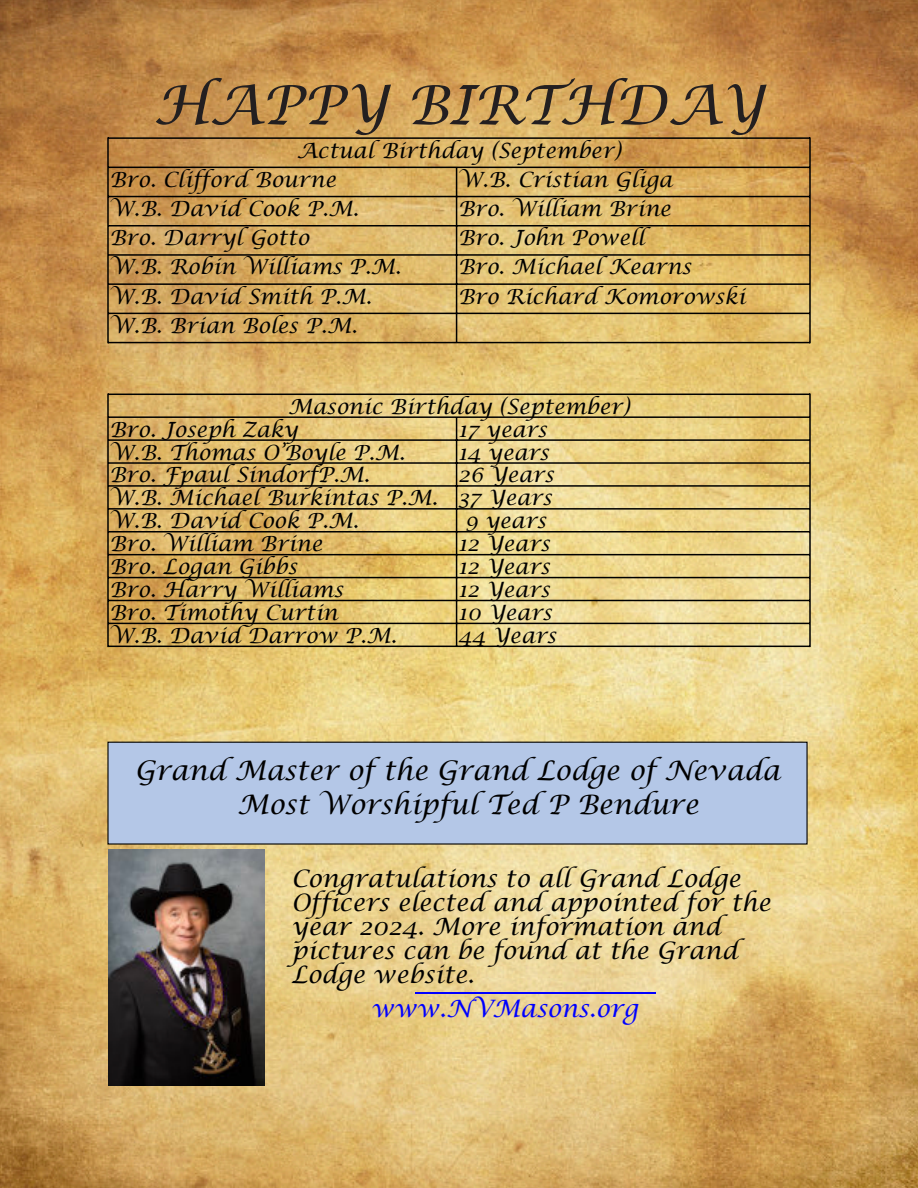
<style>
.page{position:relative;width:918px;height:1188px;background:#fff}
.page>*{position:absolute;margin:0;border:0;box-sizing:border-box;transform-origin:0 0}
.t1{font:italic 54px "Lucida Calligraphy";color:#231f20}
.t2{font:italic 27px "Lucida Calligraphy";color:#000}
.t3{font:italic 24px "Lucida Calligraphy";color:#000}
.t4{font:italic 24px "Lucida Calligraphy";color:#00f}
.t5{font:italic 21px "Lucida Calligraphy";color:#000}
</style>
<div class="page">
<img style="left:0;top:0;width:918px;height:1188px">
<div style="left:107px;top:742px;width:701px;height:103px;background:#b4c7e7;border:1px solid #000"></div>
<hr style="left:415px;top:993px;width:240px;height:1px;background:#00f">
<hr style="left:107px;top:137px;width:2px;height:206px;background:#000">
<hr style="left:809px;top:137px;width:2px;height:206px;background:#000">
<hr style="left:456px;top:167px;width:1px;height:176px;background:#000">
<hr style="left:108px;top:137px;width:702px;height:2px;background:#000">
<hr style="left:108px;top:167px;width:702px;height:1px;background:#000">
<hr style="left:108px;top:196px;width:702px;height:1px;background:#000">
<hr style="left:108px;top:225px;width:702px;height:1px;background:#000">
<hr style="left:108px;top:254px;width:702px;height:2px;background:#000">
<hr style="left:108px;top:283px;width:702px;height:2px;background:#000">
<hr style="left:108px;top:313px;width:702px;height:1px;background:#000">
<hr style="left:108px;top:342px;width:702px;height:1px;background:#000">
<hr style="left:107px;top:394px;width:2px;height:253px;background:#000">
<hr style="left:809px;top:394px;width:2px;height:253px;background:#000">
<hr style="left:456px;top:417px;width:1px;height:229px;background:#000">
<hr style="left:108px;top:394px;width:702px;height:1px;background:#000">
<hr style="left:108px;top:416px;width:702px;height:2px;background:#000">
<hr style="left:108px;top:439px;width:702px;height:2px;background:#000">
<hr style="left:108px;top:462px;width:702px;height:2px;background:#000">
<hr style="left:108px;top:485px;width:702px;height:2px;background:#000">
<hr style="left:108px;top:508px;width:702px;height:2px;background:#000">
<hr style="left:108px;top:531px;width:702px;height:2px;background:#000">
<hr style="left:108px;top:554px;width:702px;height:1px;background:#000">
<hr style="left:108px;top:577px;width:702px;height:1px;background:#000">
<hr style="left:108px;top:600px;width:702px;height:1px;background:#000">
<hr style="left:108px;top:623px;width:702px;height:1px;background:#000">
<hr style="left:108px;top:646px;width:702px;height:1px;background:#000">
<img style="left:108px;top:849px;width:156px;height:236px">
<p class="t1" style="left:154px;top:78px;width:612px">HAPPY BIRTHDAY</p>
<p class="t5" style="left:297px;top:140px;width:326px">Actual Birthday (September)</p>
<p class="t5" style="left:110px;top:169px;width:228px">Bro. Clifford Bourne</p>
<p class="t5" style="left:458px;top:169px;width:216px">W.B. Cristian Gliga</p>
<p class="t5" style="left:110px;top:198px;width:251px">W.B. David Cook P.M.</p>
<p class="t5" style="left:458px;top:198px;width:214px">Bro. William Brine</p>
<p class="t5" style="left:110px;top:227px;width:201px">Bro. Darryl Gotto</p>
<p class="t5" style="left:458px;top:227px;width:188px">Bro. John Powell</p>
<p class="t5" style="left:110px;top:256px;width:293px">W.B. Robin Williams P.M.</p>
<p class="t5" style="left:458px;top:256px;width:235px">Bro. Michael Kearns</p>
<p class="t5" style="left:110px;top:286px;width:264px">W.B. David Smith P.M.</p>
<p class="t5" style="left:458px;top:286px;width:289px">Bro Richard Komorowski</p>
<p class="t5" style="left:110px;top:315px;width:249px">W.B. Brian Boles P.M.</p>
<p class="t5" style="left:288px;top:396px;width:343px">Masonic Birthday (September)</p>
<p class="t5" style="left:110px;top:419px;width:190px">Bro. Joseph Zaky</p>
<p class="t5" style="left:458px;top:419px;width:91px">17 years</p>
<p class="t5" style="left:110px;top:442px;width:297px">W.B. Thomas O’Boyle P.M.</p>
<p class="t5" style="left:458px;top:442px;width:93px">14 years</p>
<p class="t5" style="left:110px;top:465px;width:262px">Bro. Fpaul SindorfP.M.</p>
<p class="t5" style="left:458px;top:465px;width:97px">26 Years</p>
<p class="t5" style="left:110px;top:487px;width:330px">W.B. Michael Burkintas P.M.</p>
<p class="t5" style="left:458px;top:487px;width:95px">37 Years</p>
<p class="t5" style="left:110px;top:510px;width:251px">W.B. David Cook P.M.</p>
<p class="t5" style="left:465px;top:510px;width:83px">9 years</p>
<p class="t5" style="left:110px;top:533px;width:214px">Bro. William Brine</p>
<p class="t5" style="left:458px;top:533px;width:93px">12 Years</p>
<p class="t5" style="left:110px;top:556px;width:189px">Bro. Logan Gibbs</p>
<p class="t5" style="left:458px;top:556px;width:93px">12 Years</p>
<p class="t5" style="left:110px;top:579px;width:235px">Bro. Harry Williams</p>
<p class="t5" style="left:458px;top:579px;width:93px">12 Years</p>
<p class="t5" style="left:110px;top:602px;width:230px">Bro. Timothy Curtin</p>
<p class="t5" style="left:458px;top:602px;width:95px">10 Years</p>
<p class="t5" style="left:110px;top:625px;width:289px">W.B. David Darrow P.M.</p>
<p class="t5" style="left:458px;top:625px;width:100px">44 Years</p>
<p class="t2" style="left:135px;top:757px;width:647px">Grand Master of the Grand Lodge of Nevada</p>
<p class="t2" style="left:238px;top:791px;width:463px">Most Worshipful Ted P Bendure</p>
<p class="t3" style="left:292px;top:866px;width:451px">Congratulations to all Grand Lodge</p>
<p class="t3" style="left:292px;top:890px;width:481px">Officers elected and appointed for the</p>
<p class="t3" style="left:292px;top:914px;width:431px">year 2024. More information and</p>
<p class="t3" style="left:292px;top:938px;width:448px">pictures can be found at the Grand</p>
<p class="t3" style="left:292px;top:962px;width:184px">Lodge website.</p>
<p class="t4" style="left:372px;top:996px;width:268px">www.NVMasons.org</p>
</div>
